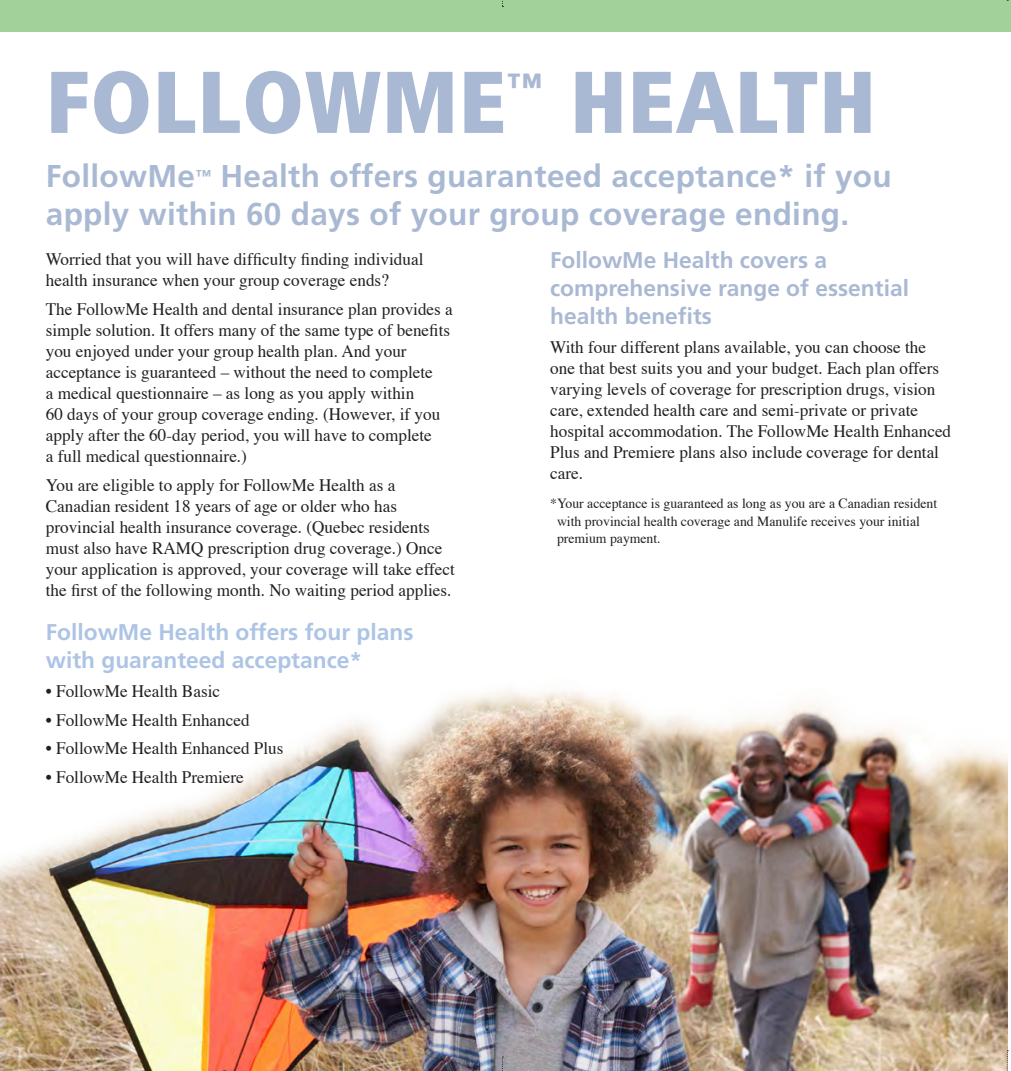
<style>
.page{position:relative;width:1011px;height:1071px;background:#fff}
.page>*{position:absolute;margin:0;border:0;box-sizing:border-box;transform-origin:0 0}
.t1{font:900 condensed 87.5px "Frutiger";letter-spacing:.01em;color:#aab9d3}
.t2{font:900 condensed 35px "Frutiger";color:#aab9d3}
.t3{font:700 31.5px/38.5px "Frutiger";letter-spacing:.01em;color:#aab9d3}
.SUBHEAD{font:700 22.75px/28px "Frutiger";color:#aab9d3}
.SUBHEAD-2{font:700 22.75px/28px "Frutiger";color:#adc4e5}
.BODY_copy{font:17.5px/21px "Times";color:#231f20}
.BODY_copy-2{font:14px/17.5px "Times";color:#231f20}
</style>
<div class="page">
<img style="left:0;top:690px;width:1007px;height:381px">
<div style="left:0;top:0;width:1010px;height:32px;background:#a2d29a"></div>
<svg style="left:502px;top:1057px;width:1px;height:14px"></svg>
<svg style="left:1006px;top:1050px;width:2px;height:21px"></svg>
<p class="t1" style="left:46px;top:49px;width:461px">FOLLOWME</p>
<p class="t2" style="left:506px;top:65px;width:36px">™</p>
<p class="t1" style="left:570px;top:49px;width:307px">HEALTH</p>
<p class="t3" style="left:46px;top:157px;width:847px">FollowMe<sup>™</sup> Health offers guaranteed acceptance* if you apply within 60 days of your group coverage ending.</p>
<p class="BODY_copy" style="left:46px;top:250px;width:379px">Worried that you will have difficulty finding individual health insurance when your group coverage ends?</p>
<p class="BODY_copy" style="left:46px;top:300px;width:408px">The FollowMe Health and dental insurance plan provides a simple solution. It offers many of the same type of benefits you enjoyed under your group health plan. And your acceptance is guaranteed – without the need to complete<br>a medical questionnaire – as long as you apply within<br>60 days of your group coverage ending. (However, if you apply after the 60-day period, you will have to complete<br>a full medical questionnaire.)</p>
<p class="BODY_copy" style="left:46px;top:476px;width:410px">You are eligible to apply for FollowMe Health as a Canadian resident 18 years of age or older who has provincial health insurance coverage. (Quebec residents must also have RAMQ prescription drug coverage.) Once your application is approved, your coverage will take effect the first of the following month. No waiting period applies.</p>
<p class="SUBHEAD-2" style="left:46px;top:618px;width:369px">FollowMe Health offers four plans with guaranteed acceptance*</p>
<p class="BODY_copy" style="left:46px;top:681px;width:176px">• FollowMe Health Basic</p>
<p class="BODY_copy" style="left:46px;top:710px;width:205px">• FollowMe Health Enhanced</p>
<p class="BODY_copy" style="left:46px;top:739px;width:239px">• FollowMe Health Enhanced Plus</p>
<p class="BODY_copy" style="left:46px;top:768px;width:199px">• FollowMe Health Premiere</p>
<p class="SUBHEAD" style="left:550px;top:247px;width:360px">FollowMe Health covers a comprehensive range of essential health benefits</p>
<p class="BODY_copy" style="left:550px;top:338px;width:402px">With four different plans available, you can choose the one that best suits you and your budget. Each plan offers varying levels of coverage for prescription drugs, vision care, extended health care and semi-private or private hospital accommodation. The FollowMe Health Enhanced Plus and Premiere plans also include coverage for dental care.</p>
<p class="BODY_copy-2" style="left:557px;top:496px;width:382px;text-indent:-7px">*Your acceptance is guaranteed as long as you are a Canadian resident with provincial health coverage and Manulife receives your initial premium payment.</p>
</div>
